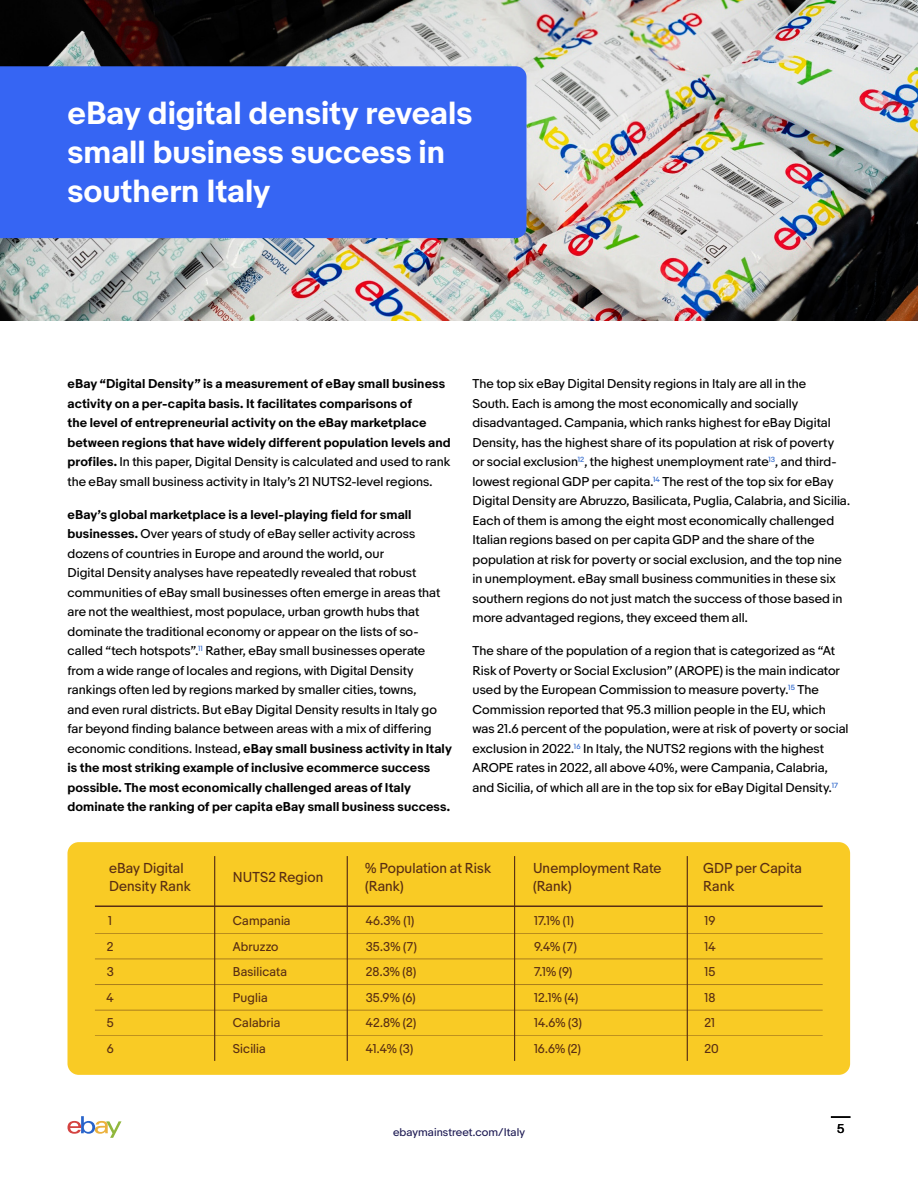
<style>
.page{position:relative;width:918px;height:1188px;background:#fff}
.page>*{position:absolute;margin:0;border:0;box-sizing:border-box;transform-origin:0 0}
.t1{font:700 30px/39px "Market Sans";color:#fff}
.t2{font:13.5px/18px "Market Sans";letter-spacing:.01em;color:#592e13;scale:.96 1}
.t3{font:12px/19.5px "Market Sans";color:#000}
.t4{font:700 12px/19.5px "Market Sans";letter-spacing:.005em;color:#000}
.t5{font:12px/25.5px "Market Sans";letter-spacing:.01em;color:#592e13;scale:.96 1}
.t6{font:10.5px "Market Sans";letter-spacing:.005em;color:#201d55}
.s1{font-weight:400}
.s2{font-weight:700}
</style>
<div class="page">
<svg style="left:68px;top:1116px;width:54px;height:22px"></svg>
<svg style="left:831px;top:1116px;width:19px;height:2px"></svg>
<img style="left:0;top:0;width:918px;height:321px">
<div style="left:0;top:66px;width:527px;height:172px;background:#3665f3"></div>
<div style="left:68px;top:842px;width:782px;height:233px;background:#f9cb25;border-radius:11px"></div>
<hr style="left:95px;top:905px;width:728px;height:2px;background:#592e13">
<hr style="left:95px;top:933px;width:728px;height:1px;background:#592e13">
<hr style="left:95px;top:959px;width:728px;height:1px;background:#592e13">
<hr style="left:95px;top:984px;width:728px;height:1px;background:#592e13">
<hr style="left:95px;top:1010px;width:728px;height:1px;background:#592e13">
<hr style="left:95px;top:1036px;width:728px;height:1px;background:#592e13">
<hr style="left:214px;top:856px;width:1px;height:205px;background:#592e13">
<hr style="left:347px;top:856px;width:1px;height:205px;background:#592e13">
<hr style="left:514px;top:856px;width:1px;height:205px;background:#592e13">
<hr style="left:687px;top:856px;width:1px;height:205px;background:#592e13">
<h1 class="t1" style="left:68px;top:95px;width:407px">eBay digital density reveals small business success in southern Italy</h1>
<p class="t4" style="left:68px;top:375px;width:385px">eBay “Digital Density” is a measurement of eBay small business activity on a per-capita basis. It facilitates comparisons of<br>the level of entrepreneurial activity on the eBay marketplace between regions that have widely different population levels and profiles. <span class="s1">In this paper, Digital Density is calculated and used to rank the eBay small business activity in Italy’s 21 NUTS2-level regions.</span></p>
<p class="t3" style="left:67px;top:505px;width:386px"><span class="s2">eBay’s global marketplace is a level-playing field for small businesses.</span> Over years of study of eBay seller activity across dozens of countries in Europe and around the world, our<br>Digital Density analyses have repeatedly revealed that robust communities of eBay small businesses often emerge in areas that are not the wealthiest, most populace, urban growth hubs that dominate the traditional economy or appear on the lists of so&shy;called “tech hotspots”.<sup>11</sup> Rather, eBay small businesses operate from a wide range of locales and regions, with Digital Density rankings often led by regions marked by smaller cities, towns,<br>and even rural districts. But eBay Digital Density results in Italy go far beyond finding balance between areas with a mix of differing economic conditions. Instead, <span class="s2">eBay small business activity in Italy is the most striking example of inclusive ecommerce success possible. The most economically challenged areas of Italy dominate the ranking of per capita eBay small business success.</span></p>
<p class="t3" style="left:472px;top:375px;width:379px">The top six eBay Digital Density regions in Italy are all in the<br>South. Each is among the most economically and socially disadvantaged. Campania, which ranks highest for eBay Digital Density, has the highest share of its population at risk of poverty<br>or social exclusion<sup>12</sup>, the highest unemployment rate<sup>13</sup>, and third&shy;lowest regional GDP per capita.<sup>14</sup> The rest of the top six for eBay Digital Density are Abruzzo, Basilicata, Puglia, Calabria, and Sicilia.<br>Each of them is among the eight most economically challenged Italian regions based on per capita GDP and the share of the population at risk for poverty or social exclusion, and the top nine in unemployment. eBay small business communities in these six southern regions do not just match the success of those based in more advantaged regions, they exceed them all.</p>
<p class="t3" style="left:472px;top:642px;width:378px">The share of the population of a region that is categorized as “At Risk of Poverty or Social Exclusion” (AROPE) is the main indicator used by the European Commission to measure poverty.<sup>15</sup> The Commission reported that 95.3 million people in the EU, which was 21.6 percent of the population, were at risk of poverty or social exclusion in 2022.<sup>16</sup> In Italy, the NUTS2 regions with the highest AROPE rates in 2022, all above 40%, were Campania, Calabria, and Sicilia, of which all are in the top six for eBay Digital Density.<sup>17</sup></p>
<p class="t2" style="left:109px;top:860px;width:87px">eBay Digital<br>Density Rank</p>
<p class="t2" style="left:233px;top:869px;width:96px">NUTS2 Region</p>
<p class="t2" style="left:365px;top:860px;width:133px">% Population at Risk (Rank)</p>
<p class="t2" style="left:533px;top:860px;width:135px">Unemployment Rate (Rank)</p>
<p class="t2" style="left:703px;top:860px;width:104px">GDP per Capita<br>Rank</p>
<p class="t5" style="left:107px;top:908px;width:9px">1<br>2<br>3<br>4<br>5<br>6</p>
<p class="t5" style="left:233px;top:908px;width:62px">Campania<br>Abruzzo<br>Basilicata<br>Puglia<br>Calabria<br>Sicilia</p>
<p class="t5" style="left:366px;top:908px;width:55px">46.3% (1)<br>35.3% (7)<br>28.3% (8)<br>35.9% (6)<br>42.8% (2)<br>41.4% (3)</p>
<p class="t5" style="left:534px;top:908px;width:51px">17.1% (1)<br>9.4% (7)<br>7.1% (9)<br>12.1% (4)<br>14.6% (3)<br>16.6% (2)</p>
<p class="t5" style="left:704px;top:908px;width:16px">19<br>14<br>15<br>18<br>21<br>20</p>
<p class="t6" style="left:393px;top:1126px;width:133px">ebaymainstreet.com/Italy</p>
<p class="t3" style="left:837px;top:1119px;width:9px">5</p>
</div>
